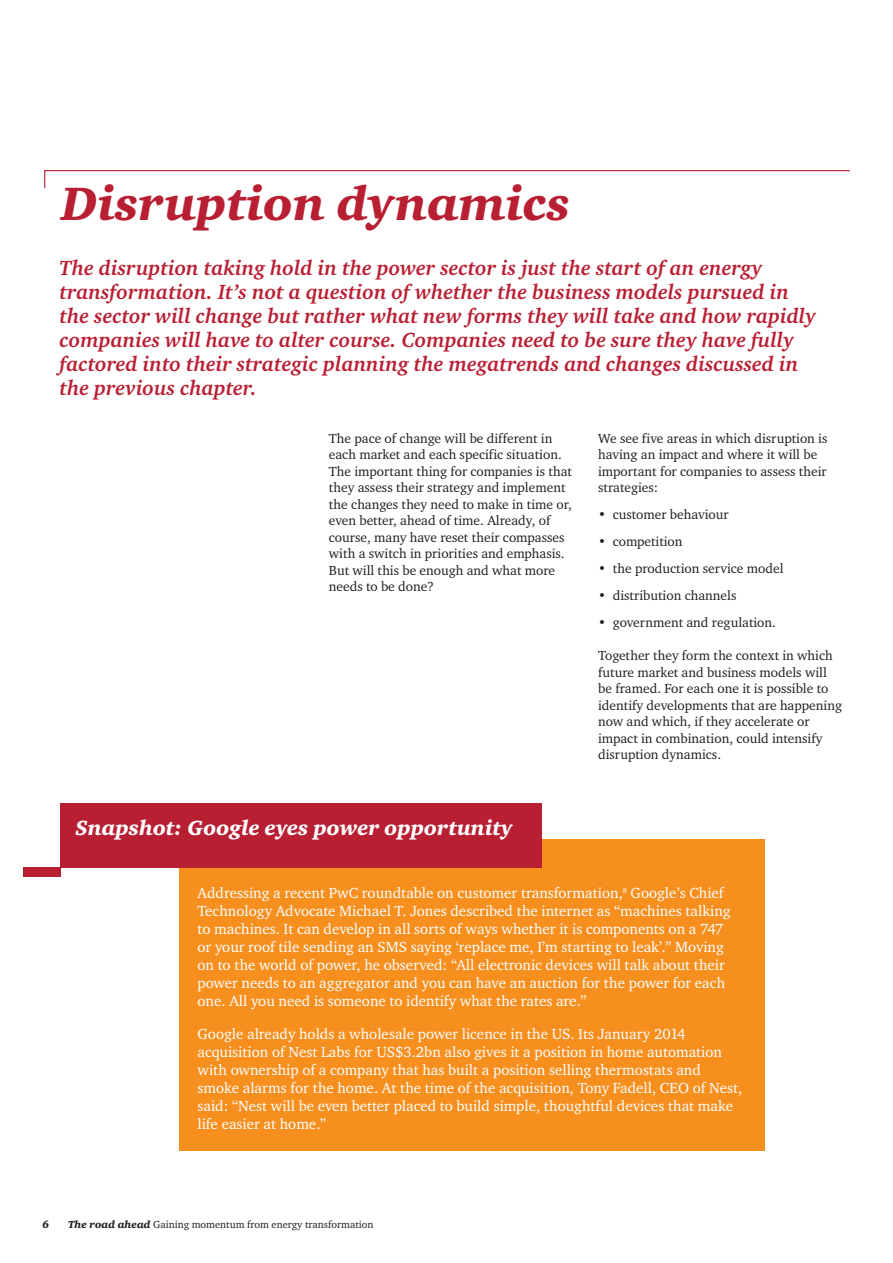
<style>
.page{position:relative;width:893px;height:1263px;background:#fff}
.page>*{position:absolute;margin:0;border:0;box-sizing:border-box;transform-origin:0 0}
.t1{font:48px "Charter ITC Blac Ital";color:#b91f33}
.t2{font:italic 700 21px/24px "Charter ITC";color:#b91f33}
.t3{font:21px "Charter ITC Blac Ital";color:#fff}
.t4{font:15px/18px "Charter ITC";color:#fff}
.t5{font:13.5px/16.5px "Charter ITC";color:#231f20}
.t6{font:10.5px "Charter ITC";color:#231f20}
.t7{font:10.5px "Charter ITC Blac Ital";color:#231f20}
.s1{font-family:"Charter ITC Blac Ital"}
</style>
<div class="page">
<svg style="left:44px;top:170px;width:806px;height:19px"></svg>
<div style="left:180px;top:840px;width:585px;height:311px;background:#f68f1e"></div>
<div style="left:60px;top:803px;width:482px;height:64px;background:#b91f33"></div>
<div style="left:23px;top:867px;width:37px;height:10px;background:#b91f33"></div>
<h1 class="t1" style="left:61px;top:175px;width:511px">Disruption dynamics</h1>
<p class="t2" style="left:60px;top:255px;width:758px">The disruption taking hold in the power sector is just the start of an energy transformation. It’s not a question of whether the business models pursued in the sector will change but rather what new forms they will take and how rapidly companies will have to alter course. Companies need to be sure they have fully factored into their strategic planning the megatrends and changes discussed in the previous chapter.</p>
<p class="t5" style="left:329px;top:430px;width:245px">The pace of change will be different in each market and each specific situation.<br>The important thing for companies is that they assess their strategy and implement the changes they need to make in time or, even better, ahead of time. Already, of course, many have reset their compasses with a switch in priorities and emphasis.<br>But will this be enough and what more needs to be done?</p>
<p class="t5" style="left:598px;top:430px;width:231px">We see five areas in which disruption is having an impact and where it will be important for companies to assess their strategies:</p>
<p class="t5" style="left:598px;top:506px;width:132px">• customer behaviour</p>
<p class="t5" style="left:598px;top:533px;width:86px">• competition</p>
<p class="t5" style="left:598px;top:560px;width:187px">• the production service model</p>
<p class="t5" style="left:598px;top:587px;width:140px">• distribution channels</p>
<p class="t5" style="left:598px;top:614px;width:179px">• government and regulation.</p>
<p class="t5" style="left:598px;top:647px;width:245px">Together they form the context in which future market and business models will be framed. For each one it is possible to identify developments that are happening now and which, if they accelerate or impact in combination, could intensify disruption dynamics.</p>
<h2 class="t3" style="left:75px;top:816px;width:439px">Snapshot: Google eyes power opportunity</h2>
<p class="t4" style="left:198px;top:884px;width:535px">Addressing a recent PwC roundtable on customer transformation,<sup>8</sup> Google’s Chief Technology Advocate Michael T. Jones described the internet as “machines talking to machines. It can develop in all sorts of ways whether it is components on a 747 or your roof tile sending an SMS saying ‘replace me, I’m starting to leak’.” Moving on to the world of power, he observed: “All electronic devices will talk about their power needs to an aggregator and you can have an auction for the power for each one. All you need is someone to identify what the rates are.”</p>
<p class="t4" style="left:198px;top:1025px;width:546px">Google already holds a wholesale power licence in the US. Its January 2014 acquisition of Nest Labs for US$3.2bn also gives it a position in home automation with ownership of a company that has built a position selling thermostats and smoke alarms for the home. At the time of the acquisition, Tony Fadell, CEO of Nest, said: “Nest will be even better placed to build simple, thoughtful devices that make life easier at home.”</p>
<p class="t7" style="left:43px;top:1218px;width:8px">6</p>
<p class="t6" style="left:68px;top:1218px;width:307px"><span class="s1">The road ahead</span> Gaining momentum from energy transformation</p>
</div>
